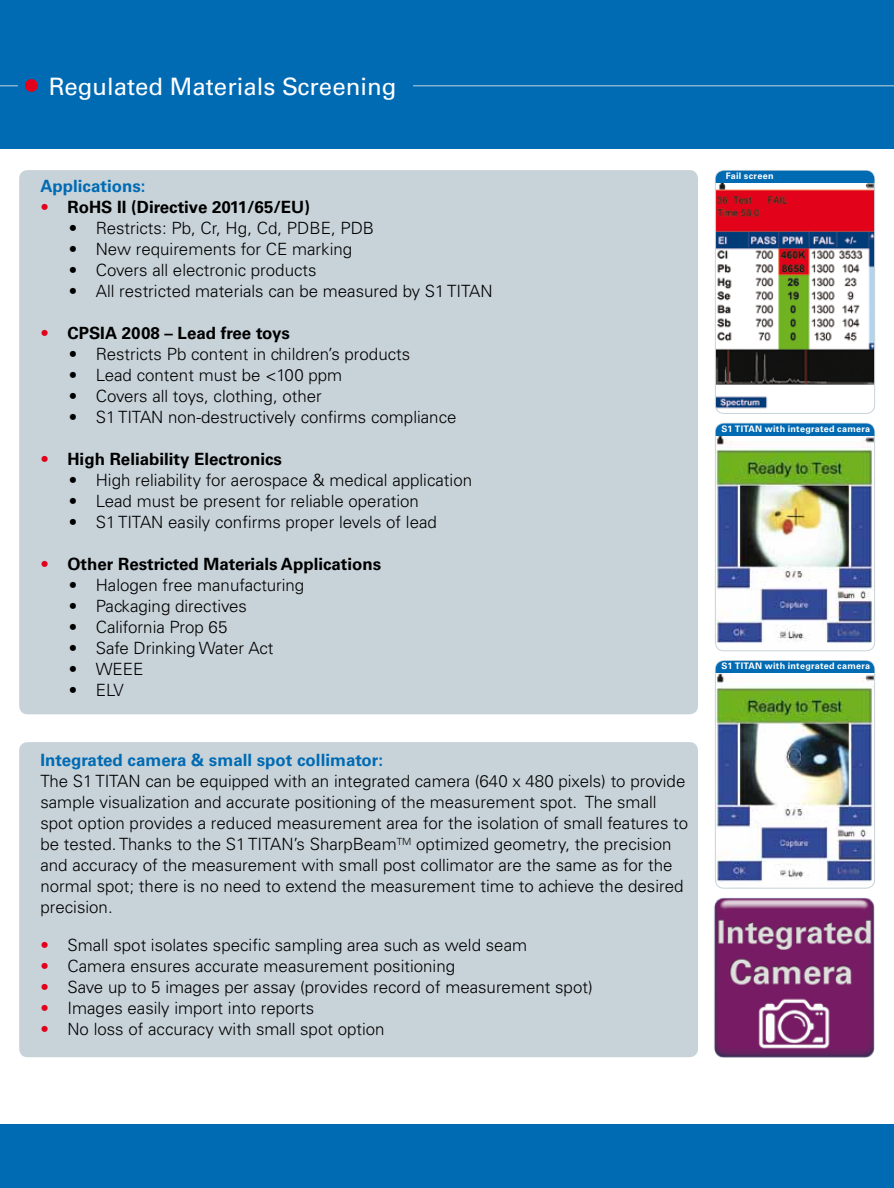
<style>
.page{position:relative;width:894px;height:1188px;background:#fff}
.page>*{position:absolute;margin:0;border:0;box-sizing:border-box;transform-origin:0 0}
.t1{font:24px "Univers";color:#fff}
.t2{font:300 16.8px/21px "Univers";color:#000}
.t3{font:700 16.8px "Univers";color:#000}
.t4{font:700 16.8px "Univers";color:#006ab3}
.t5{font:700 9px "Univers";letter-spacing:.03em;color:#fff}
.s1{font-weight:300;color:#e2001a}
.s2{color:#e2001a}
</style>
<div class="page">
<div style="left:0;top:1124px;width:893px;height:64px;background:#006ab3"></div>
<div style="left:0;top:0;width:893px;height:149px;background:#006ab3"></div>
<svg style="left:0;top:85px;width:18px;height:1px"></svg>
<div style="left:25px;top:79px;width:13px;height:13px;background:#e2001a;border-radius:50%"></div>
<hr style="left:413px;top:85px;width:480px;height:1px;background:#c8d3d9">
<img style="left:716px;top:170px;width:158px;height:243px">
<div style="left:714px;top:170px;width:160px;height:244px;border:1px solid #c8d3d9;border-radius:9px"></div>
<div style="left:715px;top:171px;width:159px;height:11px;background:#006ab3"></div>
<div style="left:19px;top:170px;width:678px;height:544px;background:#c8d3d9;border-radius:9px"></div>
<div style="left:19px;top:742px;width:678px;height:315px;background:#c8d3d9;border-radius:9px"></div>
<img style="left:714px;top:898px;width:161px;height:160px">
<img style="left:716px;top:435px;width:158px;height:216px">
<div style="left:714px;top:423px;width:160px;height:228px;border:1px solid #c8d3d9;border-radius:9px"></div>
<div style="left:715px;top:423px;width:159px;height:12px;background:#006ab3"></div>
<img style="left:716px;top:673px;width:158px;height:215px">
<div style="left:714px;top:660px;width:160px;height:229px;border:1px solid #c8d3d9;border-radius:9px"></div>
<div style="left:715px;top:661px;width:159px;height:12px;background:#006ab3"></div>
<h1 class="t1" style="left:49px;top:73px;width:349px">Regulated Materials Screening</h1>
<p class="t4" style="left:40px;top:176px;width:107px">Applications:</p>
<p class="t3" style="left:40px;top:197px;width:271px"><span class="s1">•</span> RoHS II (Directive 2011/65/EU)</p>
<p class="t2" style="left:69px;top:217px;width:307px">• Restricts: Pb, Cr, Hg, Cd, PDBE, PDB</p>
<p class="t2" style="left:69px;top:238px;width:285px">• New requirements for CE marking</p>
<p class="t2" style="left:69px;top:259px;width:249px">• Covers all electronic products</p>
<p class="t2" style="left:69px;top:280px;width:425px">• All restricted materials can be measured by S1 TITAN</p>
<p class="t3" style="left:40px;top:323px;width:251px"><span class="s1">•</span> CPSIA 2008 – Lead free toys</p>
<p class="t2" style="left:69px;top:343px;width:343px">• Restricts Pb content in children’s products</p>
<p class="t2" style="left:69px;top:364px;width:275px">• Lead content must be &lt;100 ppm</p>
<p class="t2" style="left:69px;top:385px;width:254px">• Covers all toys, clothing, other</p>
<p class="t2" style="left:69px;top:406px;width:389px">• S1 TITAN non-destructively confirms compliance</p>
<p class="t3" style="left:40px;top:449px;width:243px"><span class="s1">•</span> High Reliability Electronics</p>
<p class="t2" style="left:69px;top:469px;width:404px">• High reliability for aerospace &amp; medical application</p>
<p class="t2" style="left:69px;top:490px;width:351px">• Lead must be present for reliable operation</p>
<p class="t2" style="left:69px;top:511px;width:369px">• S1 TITAN easily confirms proper levels of lead</p>
<p class="t3" style="left:40px;top:554px;width:342px"><span class="s1">•</span> Other Restricted Materials Applications</p>
<p class="t2" style="left:69px;top:574px;width:237px">• Halogen free manufacturing</p>
<p class="t2" style="left:69px;top:595px;width:180px">• Packaging directives</p>
<p class="t2" style="left:69px;top:616px;width:160px">• California Prop 65</p>
<p class="t2" style="left:69px;top:637px;width:206px">• Safe Drinking Water Act</p>
<p class="t2" style="left:69px;top:658px;width:76px">• WEEE</p>
<p class="t2" style="left:69px;top:679px;width:57px">• ELV</p>
<p class="t4" style="left:40px;top:750px;width:344px">Integrated camera &amp; small spot collimator:</p>
<p class="t2" style="left:40px;top:771px;width:649px">The S1 TITAN can be equipped with an integrated camera (640 x 480 pixels) to provide sample visualization and accurate positioning of the measurement spot. The small spot option provides a reduced measurement area for the isolation of small features to be tested. Thanks to the S1 TITAN’s SharpBeam<sup>TM</sup> optimized geometry, the precision and accuracy of the measurement with small post collimator are the same as for the normal spot; there is no need to extend the measurement time to achieve the desired precision.</p>
<p class="t2" style="left:40px;top:934px;width:488px"><span class="s2">•</span> Small spot isolates specific sampling area such as weld seam</p>
<p class="t2" style="left:40px;top:955px;width:416px"><span class="s2">•</span> Camera ensures accurate measurement positioning</p>
<p class="t2" style="left:40px;top:976px;width:553px"><span class="s2">•</span> Save up to 5 images per assay (provides record of measurement spot)</p>
<p class="t2" style="left:40px;top:997px;width:275px"><span class="s2">•</span> Images easily import into reports</p>
<p class="t2" style="left:40px;top:1018px;width:345px"><span class="s2">•</span> No loss of accuracy with small spot option</p>
<p class="t5" style="left:725px;top:171px;width:49px">Fail screen</p>
<p class="t5" style="left:721px;top:424px;width:150px">S1 TITAN with integrated camera</p>
<p class="t5" style="left:721px;top:661px;width:150px">S1 TITAN with integrated camera</p>
</div>
